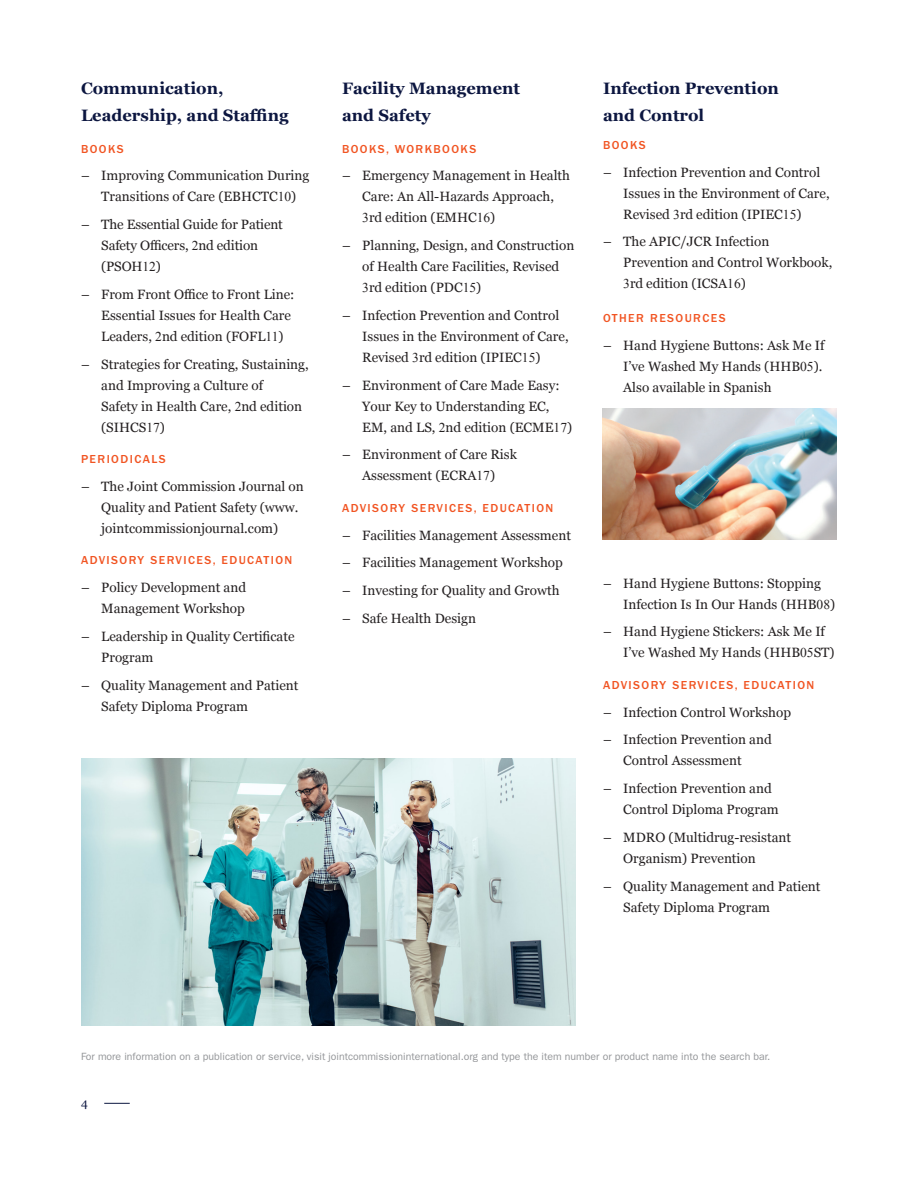
<style>
.page{position:relative;width:918px;height:1188px;background:#fff}
.page>*{position:absolute;margin:0;border:0;box-sizing:border-box;transform-origin:0 0}
.Section_Title_-_Oran{font:700 16.5px/27px "Georgia";color:#0c1640}
.t1{font:13.5px/21px "Georgia";color:#231f20}
.Section_Title_-_Oran-2{font:500 12px "ITC Franklin Gothic Std";letter-spacing:.12em;color:#f15422}
.t2{font:12px "Georgia";color:#0c1640}
._12pt_Subhead{font:10.5px "ITC Franklin Gothic Std";color:#939598}
.s1{font-family:"Times New Roman"}
</style>
<div class="page">
<svg style="left:104px;top:1103px;width:26px;height:1px"></svg>
<img style="left:81px;top:758px;width:495px;height:268px">
<img style="left:603px;top:409px;width:234px;height:131px">
<p class="Section_Title_-_Oran" style="left:81px;top:74px;width:209px">Communication,<br>Leadership, and Staffing</p>
<p class="Section_Title_-_Oran-2" style="left:81px;top:142px;width:44px">BOOKS</p>
<p class="t1" style="left:81px;top:165px;width:230px;text-align:center">– Improving Communication During<br>Transitions of Care (EBHCTC<span class="s1">10</span>)</p>
<p class="t1" style="left:101px;top:213px;width:183px;text-indent:-20px">– The Essential Guide for Patient<br>Safety Officers, <span class="s1">2</span>nd edition (PSOH<span class="s1">12</span>)</p>
<p class="t1" style="left:101px;top:283px;width:195px;text-indent:-20px">– From Front Office to Front Line:<br>Essential Issues for Health Care<br>Leaders, <span class="s1">2</span>nd edition (FOFL<span class="s1">11</span>)</p>
<p class="t1" style="left:101px;top:353px;width:209px;text-indent:-20px">– Strategies for Creating, Sustaining, and Improving a Culture of<br>Safety in Health Care, <span class="s1">2</span>nd edition (SIHCS<span class="s1">17</span>)</p>
<p class="Section_Title_-_Oran-2" style="left:81px;top:452px;width:86px">PERIODICALS</p>
<p class="t1" style="left:101px;top:475px;width:204px;text-indent:-20px">– The Joint Commission Journal on<br>Quality and Patient Safety (www. jointcommissionjournal.com)</p>
<p class="Section_Title_-_Oran-2" style="left:81px;top:554px;width:213px">ADVISORY SERVICES, EDUCATION</p>
<p class="t1" style="left:81px;top:576px;width:167px;text-align:right">– Policy Development and<br>Management Workshop</p>
<p class="t1" style="left:101px;top:625px;width:195px;text-indent:-20px">– Leadership in Quality Certificate<br>Program</p>
<p class="t1" style="left:101px;top:674px;width:199px;text-indent:-20px">– Quality Management and Patient<br>Safety Diploma Program</p>
<p class="Section_Title_-_Oran" style="left:342px;top:74px;width:180px">Facility Management and Safety</p>
<p class="Section_Title_-_Oran-2" style="left:342px;top:142px;width:136px">BOOKS, WORKBOOKS</p>
<p class="t1" style="left:362px;top:165px;width:209px;text-indent:-20px">– Emergency Management in Health<br>Care: An All-Hazards Approach,<br><span class="s1">3</span>rd edition (EMHC<span class="s1">16</span>)</p>
<p class="t1" style="left:362px;top:234px;width:214px;text-indent:-20px">– Planning, Design, and Construction of Health Care Facilities, Revised<br><span class="s1">3</span>rd edition (PDC<span class="s1">15</span>)</p>
<p class="t1" style="left:362px;top:304px;width:208px;text-indent:-20px">– Infection Prevention and Control<br>Issues in the Environment of Care,<br>Revised <span class="s1">3</span>rd edition (IPIEC<span class="s1">15</span>)</p>
<p class="t1" style="left:362px;top:374px;width:211px;text-indent:-20px">– Environment of Care Made Easy:<br>Your Key to Understanding EC,<br>EM, and LS, <span class="s1">2</span>nd edition (ECME<span class="s1">17</span>)</p>
<p class="t1" style="left:342px;top:444px;width:177px;text-align:center">– Environment of Care Risk<br>Assessment (ECRA<span class="s1">17</span>)</p>
<p class="Section_Title_-_Oran-2" style="left:342px;top:501px;width:213px">ADVISORY SERVICES, EDUCATION</p>
<p class="t1" style="left:342px;top:524px;width:231px">– Facilities Management Assessment</p>
<p class="t1" style="left:342px;top:552px;width:222px">– Facilities Management Workshop</p>
<p class="t1" style="left:342px;top:579px;width:219px">– Investing for Quality and Growth</p>
<p class="t1" style="left:342px;top:607px;width:136px">– Safe Health Design</p>
<p class="Section_Title_-_Oran" style="left:603px;top:74px;width:177px">Infection Prevention and Control</p>
<p class="Section_Title_-_Oran-2" style="left:603px;top:138px;width:44px">BOOKS</p>
<p class="t1" style="left:623px;top:161px;width:208px;text-indent:-20px">– Infection Prevention and Control<br>Issues in the Environment of Care,<br>Revised <span class="s1">3</span>rd edition (IPIEC<span class="s1">15</span>)</p>
<p class="t1" style="left:623px;top:231px;width:211px;text-indent:-20px">– The APIC/JCR Infection<br>Prevention and Control Workbook,<br><span class="s1">3</span>rd edition (ICSA<span class="s1">16</span>)</p>
<p class="Section_Title_-_Oran-2" style="left:603px;top:311px;width:124px">OTHER RESOURCES</p>
<p class="t1" style="left:623px;top:334px;width:203px;text-indent:-20px">– Hand Hygiene Buttons: Ask Me If<br>I’ve Washed My Hands (HHB<span class="s1">05</span>).<br>Also available in Spanish</p>
<p class="t1" style="left:623px;top:572px;width:213px;text-indent:-20px">– Hand Hygiene Buttons: Stopping<br>Infection Is In Our Hands (HHB<span class="s1">08</span>)</p>
<p class="t1" style="left:623px;top:621px;width:213px;text-indent:-20px">– Hand Hygiene Stickers: Ask Me If<br>I’ve Washed My Hands (HHB<span class="s1">05</span>ST)</p>
<p class="Section_Title_-_Oran-2" style="left:603px;top:678px;width:213px">ADVISORY SERVICES, EDUCATION</p>
<p class="t1" style="left:603px;top:701px;width:190px">– Infection Control Workshop</p>
<p class="t1" style="left:623px;top:729px;width:150px;text-indent:-20px">– Infection Prevention and<br>Control Assessment</p>
<p class="t1" style="left:623px;top:777px;width:157px;text-indent:-20px">– Infection Prevention and<br>Control Diploma Program</p>
<p class="t1" style="left:623px;top:826px;width:169px;text-indent:-20px">– MDRO (Multidrug-resistant<br>Organism) Prevention</p>
<p class="t1" style="left:623px;top:875px;width:199px;text-indent:-20px">– Quality Management and Patient<br>Safety Diploma Program</p>
<p class="_12pt_Subhead" style="left:81px;top:1051px;width:691px">For more information on a publication or service, visit jointcommissioninternational.org and type the item number or product name into the search bar.</p>
<p class="t2" style="left:81px;top:1094px;width:8px">4</p>
</div>
